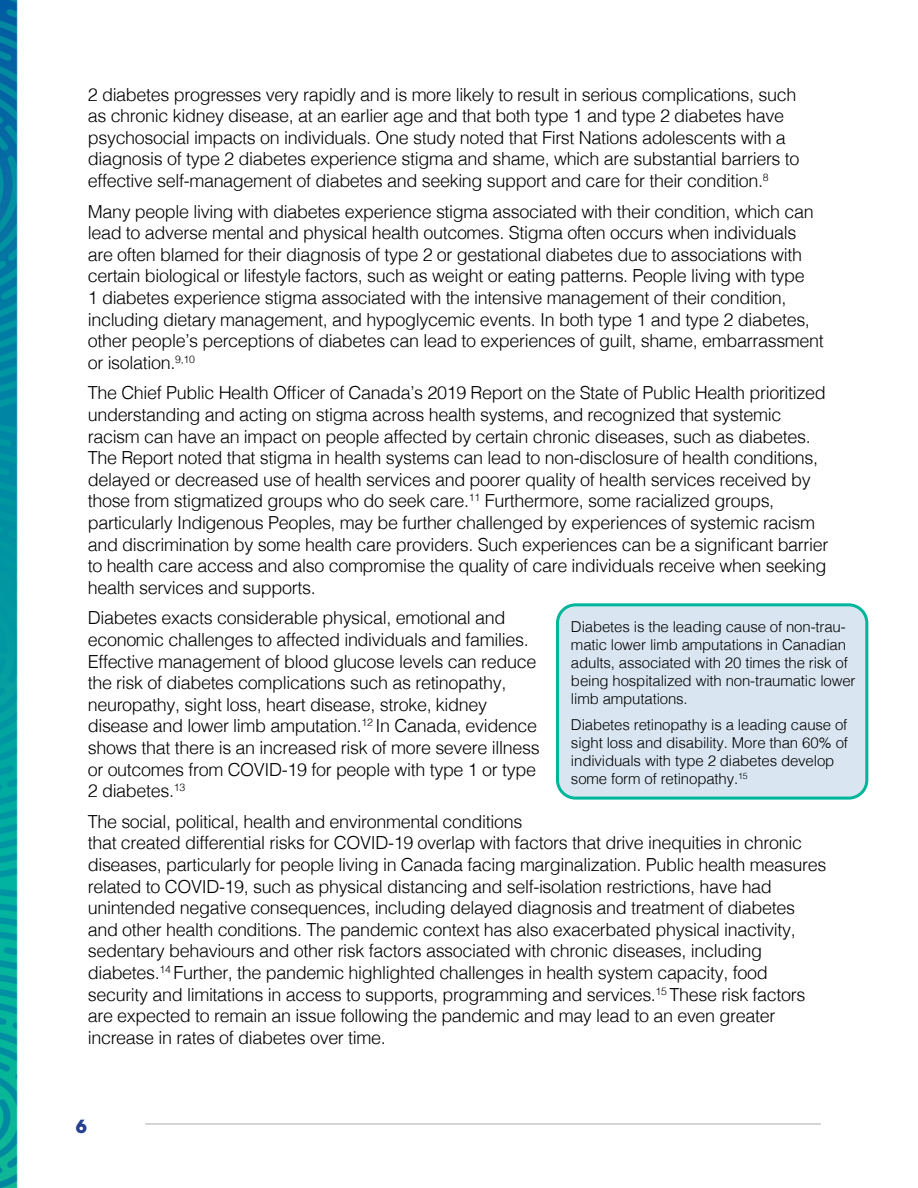
<style>
.page{position:relative;width:918px;height:1188px;background:#fff}
.page>*{position:absolute;margin:0;border:0;box-sizing:border-box;transform-origin:0 0}
.t1{font:300 18px/21.6px "Helvetica";letter-spacing:-.02em;color:#000}
.t2{font:700 18px "ITC Avant Garde Pro";color:#25408f}
.t3{font:300 15px/18px "Helvetica";letter-spacing:-.01em;color:#000}
</style>
<div class="page">
<img style="left:0;top:0;width:869px;height:1188px">
<hr style="left:145px;top:1123px;width:676px;height:2px;background:#c7c8ca">
<div style="left:557px;top:605px;width:310px;height:193px;background:#d9e6f1;border-radius:18px"></div>
<div style="left:556px;top:603px;width:312px;height:197px;border:3px solid #00b69a;border-radius:18px"></div>
<p class="t1" style="left:88px;top:82px;width:713px">2 diabetes progresses very rapidly and is more likely to result in serious complications, such as chronic kidney disease, at an earlier age and that both type 1 and type 2 diabetes have psychosocial impacts on individuals. One study noted that First Nations adolescents with a diagnosis of type 2 diabetes experience stigma and shame, which are substantial barriers to effective self-management of diabetes and seeking support and care for their condition.<sup>8</sup></p>
<p class="t1" style="left:88px;top:199px;width:738px">Many people living with diabetes experience stigma associated with their condition, which can lead to adverse mental and physical health outcomes. Stigma often occurs when individuals are often blamed for their diagnosis of type 2 or gestational diabetes due to associations with certain biological or lifestyle factors, such as weight or eating patterns. People living with type<br>1 diabetes experience stigma associated with the intensive management of their condition, including dietary management, and hypoglycemic events. In both type 1 and type 2 diabetes, other people’s perceptions of diabetes can lead to experiences of guilt, shame, embarrassment or isolation.<sup>9,10</sup></p>
<p class="t1" style="left:88px;top:381px;width:742px">The Chief Public Health Officer of Canada’s 2019 Report on the State of Public Health prioritized understanding and acting on stigma across health systems, and recognized that systemic racism can have an impact on people affected by certain chronic diseases, such as diabetes.<br>The Report noted that stigma in health systems can lead to non-disclosure of health conditions, delayed or decreased use of health services and poorer quality of health services received by those from stigmatized groups who do seek care.<sup>11</sup> Furthermore, some racialized groups, particularly Indigenous Peoples, may be further challenged by experiences of systemic racism and discrimination by some health care providers. Such experiences can be a significant barrier to health care access and also compromise the quality of care individuals receive when seeking health services and supports.</p>
<p class="t1" style="left:88px;top:606px;width:453px">Diabetes exacts considerable physical, emotional and economic challenges to affected individuals and families.<br>Effective management of blood glucose levels can reduce the risk of diabetes complications such as retinopathy, neuropathy, sight loss, heart disease, stroke, kidney disease and lower limb amputation.<sup>12</sup> In Canada, evidence shows that there is an increased risk of more severe illness or outcomes from COVID-19 for people with type 1 or type 2 diabetes.<sup>13</sup></p>
<p class="t1" style="left:88px;top:809px;width:740px">The social, political, health and environmental conditions<br>that created differential risks for COVID-19 overlap with factors that drive inequities in chronic diseases, particularly for people living in Canada facing marginalization. Public health measures related to COVID-19, such as physical distancing and self-isolation restrictions, have had unintended negative consequences, including delayed diagnosis and treatment of diabetes and other health conditions. The pandemic context has also exacerbated physical inactivity, sedentary behaviours and other risk factors associated with chronic diseases, including diabetes.<sup>14</sup> Further, the pandemic highlighted challenges in health system capacity, food security and limitations in access to supports, programming and services.<sup>15</sup> These risk factors are expected to remain an issue following the pandemic and may lead to an even greater increase in rates of diabetes over time.</p>
<p class="t3" style="left:571px;top:616px;width:286px">Diabetes is the leading cause of non-trau&shy;matic lower limb amputations in Canadian adults, associated with 20 times the risk of being hospitalized with non-traumatic lower limb amputations.</p>
<p class="t3" style="left:571px;top:715px;width:279px">Diabetes retinopathy is a leading cause of sight loss and disability. More than 60% of individuals with type 2 diabetes develop some form of retinopathy.<sup>15</sup></p>
<p class="t2" style="left:76px;top:1114px;width:13px">6</p>
</div>
